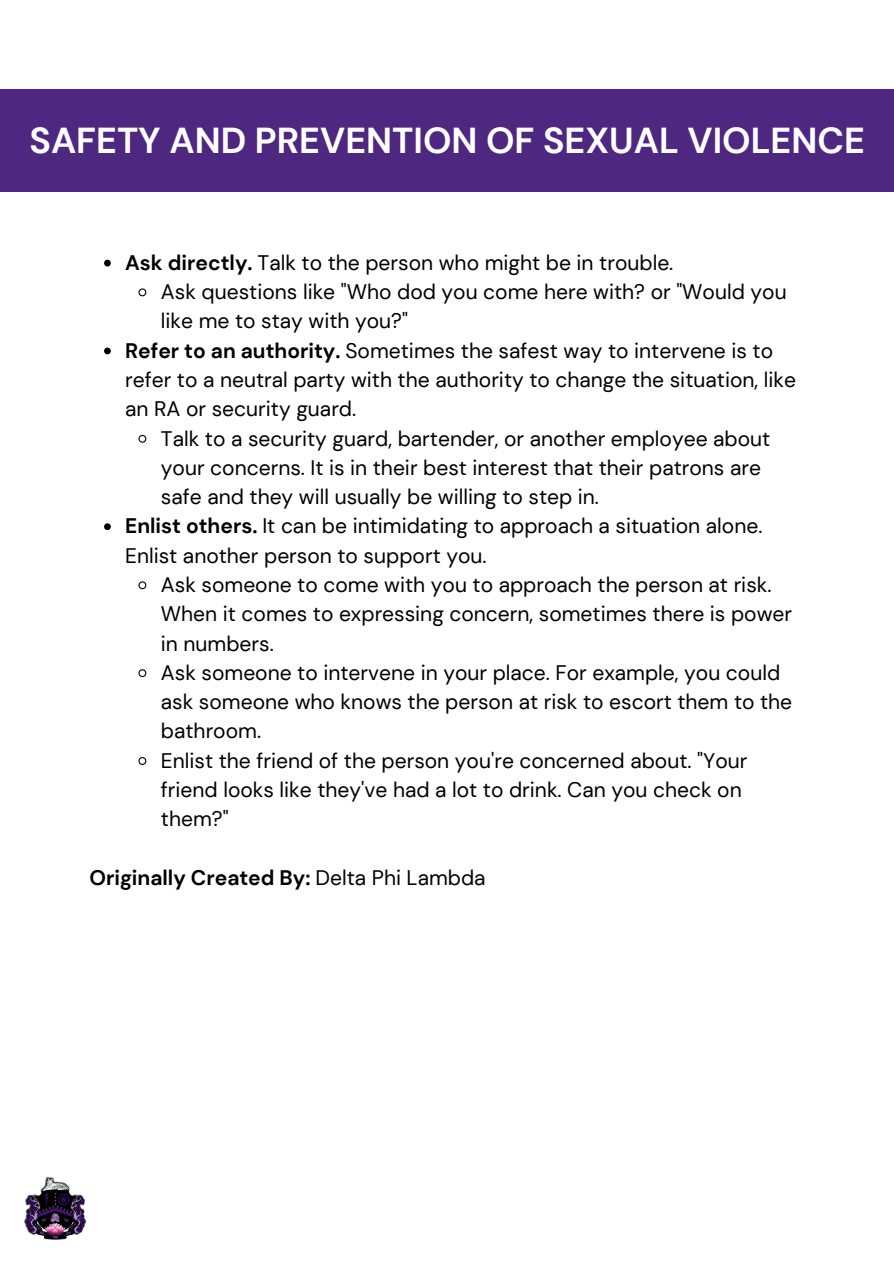
<style>
.page{position:relative;width:894px;height:1264px;background:#fff}
.page>*{position:absolute;margin:0;border:0;box-sizing:border-box;transform-origin:0 0}
.t1{font:700 36px "DM Sans";color:#fff}
.t2{font:21px/29.2px "DM Sans";color:#000}
.t3{font:700 21px "DM Sans";color:#000}
.s1{font-weight:700}
.s2{font-weight:400}
</style>
<div class="page">
<div style="left:0;top:89px;width:893px;height:103px;background:#4e2780"></div>
<img style="left:24px;top:1176px;width:62px;height:64px">
<svg style="left:104px;top:260px;width:7px;height:6px"></svg>
<svg style="left:138px;top:288px;width:9px;height:9px"></svg>
<svg style="left:104px;top:347px;width:7px;height:7px"></svg>
<svg style="left:138px;top:434px;width:9px;height:9px"></svg>
<svg style="left:104px;top:523px;width:7px;height:7px"></svg>
<svg style="left:138px;top:581px;width:9px;height:9px"></svg>
<svg style="left:138px;top:669px;width:9px;height:9px"></svg>
<svg style="left:138px;top:757px;width:9px;height:8px"></svg>
<p class="t1" style="left:29px;top:117px;width:836px">SAFETY AND PREVENTION OF SEXUAL VIOLENCE</p>
<p class="t2" style="left:125px;top:248px;width:549px"><span class="s1">Ask directly.</span> Talk to the person who might be in trouble.</p>
<p class="t2" style="left:161px;top:277px;width:627px">Ask questions like "Who dod you come here with? or "Would you like me to stay with you?"</p>
<p class="t2" style="left:125px;top:336px;width:672px"><span class="s1">Refer to an authority.</span> Sometimes the safest way to intervene is to refer to a neutral party with the authority to change the situation, like an RA or security guard.</p>
<p class="t2" style="left:161px;top:424px;width:610px">Talk to a security guard, bartender, or another employee about your concerns. It is in their best interest that their patrons are safe and they will usually be willing to step in.</p>
<p class="t2" style="left:125px;top:511px;width:638px"><span class="s1">Enlist others.</span> It can be intimidating to approach a situation alone.<br>Enlist another person to support you.</p>
<p class="t2" style="left:161px;top:570px;width:632px">Ask someone to come with you to approach the person at risk.<br>When it comes to expressing concern, sometimes there is power in numbers.</p>
<p class="t2" style="left:161px;top:658px;width:632px">Ask someone to intervene in your place. For example, you could ask someone who knows the person at risk to escort them to the bathroom.</p>
<p class="t2" style="left:161px;top:746px;width:588px">Enlist the friend of the person you're concerned about. "Your friend looks like they've had a lot to drink. Can you check on them?"</p>
<p class="t3" style="left:89px;top:864px;width:397px">Originally Created By: <span class="s2">Delta Phi Lambda</span></p>
</div>
